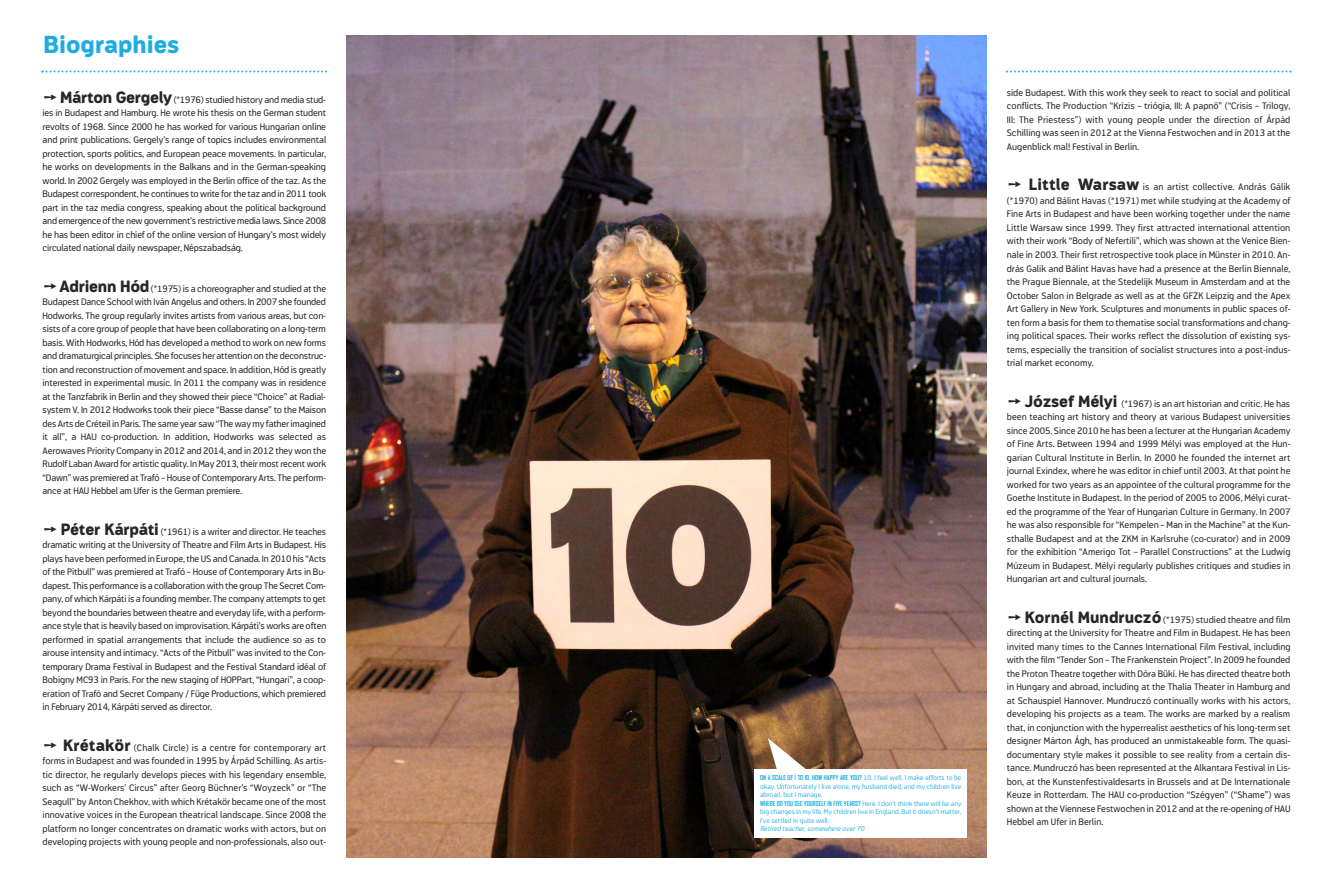
<style>
.page{position:relative;width:1333px;height:893px;background:#fff}
.page>*{position:absolute;margin:0;border:0;box-sizing:border-box;transform-origin:0 0}
.t1{font:800 24px "Modus";color:#1fade1}
.t2{font:9.5px/13.5px "Modus";color:#272627;text-align:justify}
.t3{font:300 7px/8.5px "Modus";color:#1fade1}
.t4{font:italic 300 7px "Modus";color:#1fade1}
.t5{font:700 6.5px "Agency FB";color:#1fade1}
.s1{font-family:"MS Gothic";font-size:16px}
.s2{font-weight:800;font-size:16px}
.s3{font-family:"Modus";font-weight:300;font-size:7px}
</style>
<div class="page">
<img style="left:346px;top:35px;width:640px;height:822px">
<svg style="left:42px;top:71px;width:285px;height:2px"></svg>
<svg style="left:1005px;top:71px;width:286px;height:2px"></svg>
<div style="left:754px;top:769px;width:213px;height:69px;background:#fff"></div>
<svg style="left:768px;top:738px;width:38px;height:31px"></svg>
<h1 class="t1" style="left:44px;top:36px;width:137px">Biographies</h1>
<p class="t2" style="left:43px;top:93px;width:285px"><span class="s1">➙</span><span class="s2">Márton Gergely</span> (*1976) studied history and media stud&shy;ies in Budapest and Hamburg. He wrote his thesis on the German student revolts of 1968. Since 2000 he has worked for various Hungarian online and print publications. Gergely’s range of topics includes environmental protection, sports politics, and European peace movements. In particular, he works on developments in the Balkans and in the German-speaking world. In 2002 Gergely was employed in the Berlin office of the taz. As the Budapest correspondent, he continues to write for the taz and in 2011 took part in the taz media congress, speaking about the political background and emergence of the new government’s restrictive media laws. Since 2008 he has been editor in chief of the online version of Hungary’s most widely circulated national daily newspaper, Népszabadság.</p>
<p class="t2" style="left:43px;top:282px;width:285px"><span class="s1">➙</span><span class="s2">Adrienn Hód</span> (*1975) is a choreographer and studied at the Budapest Dance School with Iván Angelus and others. In 2007 she founded Hodworks. The group regularly invites artists from various areas, but con&shy;sists of a core group of people that have been collaborating on a long-term basis. With Hodworks, Hód has developed a method to work on new forms and dramaturgical principles. She focuses her attention on the deconstruc&shy;tion and reconstruction of movement and space. In addition, Hód is greatly interested in experimental music. In 2011 the company was in residence at the Tanzfabrik in Berlin and they showed their piece “Choice” at Radial&shy;system V. In 2012 Hodworks took their piece “Basse danse” to the Maison des Arts de Créteil in Paris. The same year saw “The way my father imagined it all”, a HAU co-production. In addition, Hodworks was selected as Aerowaves Priority Company in 2012 and 2014, and in 2012 they won the Rudolf Laban Award for artistic quality. In May 2013, their most recent work “Dawn” was premiered at Trafó – House of Contemporary Arts. The perform&shy;ance at HAU Hebbel am Ufer is the German premiere.</p>
<p class="t2" style="left:43px;top:525px;width:285px"><span class="s1">➙</span> <span class="s2">Péter Kárpáti</span> (*1961) is a writer and director. He teaches dramatic writing at the University of Theatre and Film Arts in Budapest. His plays have been performed in Europe, the US and Canada. In 2010 his “Acts of the Pitbull” was premiered at Trafó – House of Contemporary Arts in Bu&shy;dapest. This performance is a collaboration with the group The Secret Com&shy;pany, of which Kárpáti is a founding member. The company attempts to get beyond the boundaries between theatre and everyday life, with a perform&shy;ance style that is heavily based on improvisation. Kárpáti’s works are often performed in spatial arrangements that include the audience so as to arouse intensity and intimacy. “Acts of the Pitbull” was invited to the Con&shy;temporary Drama Festival in Budapest and the Festival Standard idéal of Bobigny MC93 in Paris. For the new staging of HOPPart, “Hungari”, a coop&shy;eration of Trafó and Secret Company / Füge Productions, which premiered in February 2014, Kárpáti served as director.</p>
<p class="t2" style="left:42px;top:741px;width:285px"><span class="s1">➙</span> <span class="s2">Krétakör</span> (Chalk Circle) is a centre for contemporary art forms in Budapest and was founded in 1995 by Árpád Schilling. As artis&shy;tic director, he regularly develops pieces with his legendary ensemble, such as “W-Workers’ Circus” after Georg Büchner’s “Woyzeck” or “The Seagull” by Anton Chekhov, with which Krétakör became one of the most innovative voices in the European theatrical landscape. Since 2008 the platform no longer concentrates on dramatic works with actors, but on developing projects with young people and non-professionals, also out-</p>
<p class="t5" style="left:760px;top:774px;width:203px">ON A SCALE OF 1 TO 10, HOW HAPPY ARE YOU? <span class="s3">10. I feel well. I make efforts to be</span></p>
<p class="t3" style="left:760px;top:782px;width:203px">okay. Unfortunately I live alone, my husband died, and my children live abroad, but I manage.</p>
<p class="t5" style="left:760px;top:800px;width:203px">WHERE DO YOU SEE YOURSELF IN FIVE YEARS? <span class="s3">Here. I don’t think there will be any</span></p>
<p class="t3" style="left:760px;top:808px;width:203px">big changes in my life. My children live in England. But it doesn’t matter,<br>I’ve settled in quite well.</p>
<p class="t4" style="left:760px;top:826px;width:107px">Retired teacher,somewhere over70</p>
<p class="t2" style="left:1006px;top:87px;width:285px">side Budapest. With this work they seek to react to social and political conflicts. The Production “Krízis – triógia, III: A papnö” (“Crisis – Trilogy, III: The Priestess”) with young people under the direction of Árpád Schilling was seen in 2012 at the Vienna Festwochen and in 2013 at the Augenblick mal! Festival in Berlin.</p>
<p class="t2" style="left:1006px;top:181px;width:285px"><span class="s1">➙</span> <span class="s2">Little Warsaw</span> is an artist collective. András Gálik (*1970) and Bálint Havas (*1971) met while studying at the Academy of Fine Arts in Budapest and have been working together under the name Little Warsaw since 1999. They first attracted international attention with their work “Body of Nefertili”, which was shown at the Venice Bien&shy;nale in 2003. Their first retrospective took place in Münster in 2010. An&shy;drás Galik and Bálint Havas have had a presence at the Berlin Biennale, the Prague Biennale, at the Stedelijk Museum in Amsterdam and at the October Salon in Belgrade as well as at the GFZK Leipzig and the Apex Art Gallery in New York. Sculptures and monuments in public spaces of&shy;ten form a basis for them to thematise social transformations and chang&shy;ing political spaces. Their works reflect the dissolution of existing sys&shy;tems, especially the transition of socialist structures into a post-indus&shy;trial market economy.</p>
<p class="t2" style="left:1006px;top:397px;width:285px"><span class="s1">➙</span><span class="s2">József Mélyi</span> (*1967) is an art historian and critic. He has been teaching art history and theory at various Budapest universities since 2005. Since 2010 he has been a lecturer at the Hungarian Academy of Fine Arts. Between 1994 and 1999 Mélyi was employed at the Hun&shy;garian Cultural Institute in Berlin. In 2000 he founded the internet art journal Exindex, where he was editor in chief until 2003. At that point he worked for two years as an appointee of the cultural programme for the Goethe Institute in Budapest. In the period of 2005 to 2006, Mélyi curat&shy;ed the programme of the Year of Hungarian Culture in Germany. In 2007 he was also responsible for “Kempelen – Man in the Machine” at the Kun&shy;sthalle Budapest and at the ZKM in Karlsruhe (co-curator) and in 2009 for the exhibition “Amerigo Tot – Parallel Constructions” at the Ludwig Múzeum in Budapest. Mélyi regularly publishes critiques and studies in Hungarian art and cultural journals.</p>
<p class="t2" style="left:1006px;top:613px;width:285px"><span class="s1">➙</span><span class="s2">Kornél Mundruczó</span> (*1975) studied theatre and film directing at the University for Theatre and Film in Budapest. He has been invited many times to the Cannes International Film Festival, including with the film “Tender Son – The Frankenstein Project”. In 2009 he founded the Proton Theatre together with Dóra Bükí. He has directed theatre both in Hungary and abroad, including at the Thalia Theater in Hamburg and at Schauspiel Hannover. Mundruczó continually works with his actors, developing his projects as a team. The works are marked by a realism that, in conjunction with the hyperrealist aesthetics of his long-term set designer Márton Ágh, has produced an unmistakeable form. The quasi&shy;documentary style makes it possible to see reality from a certain dis&shy;tance. Mundruczó has been represented at the Alkantara Festival in Lis&shy;bon, at the Kunstenfestivaldesarts in Brussels and at De Internationale Keuze in Rotterdam. The HAU co-production “Szégyen” (“Shame”) was shown at the Viennese Festwochen in 2012 and at the re-opening of HAU Hebbel am Ufer in Berlin.</p>
</div>
